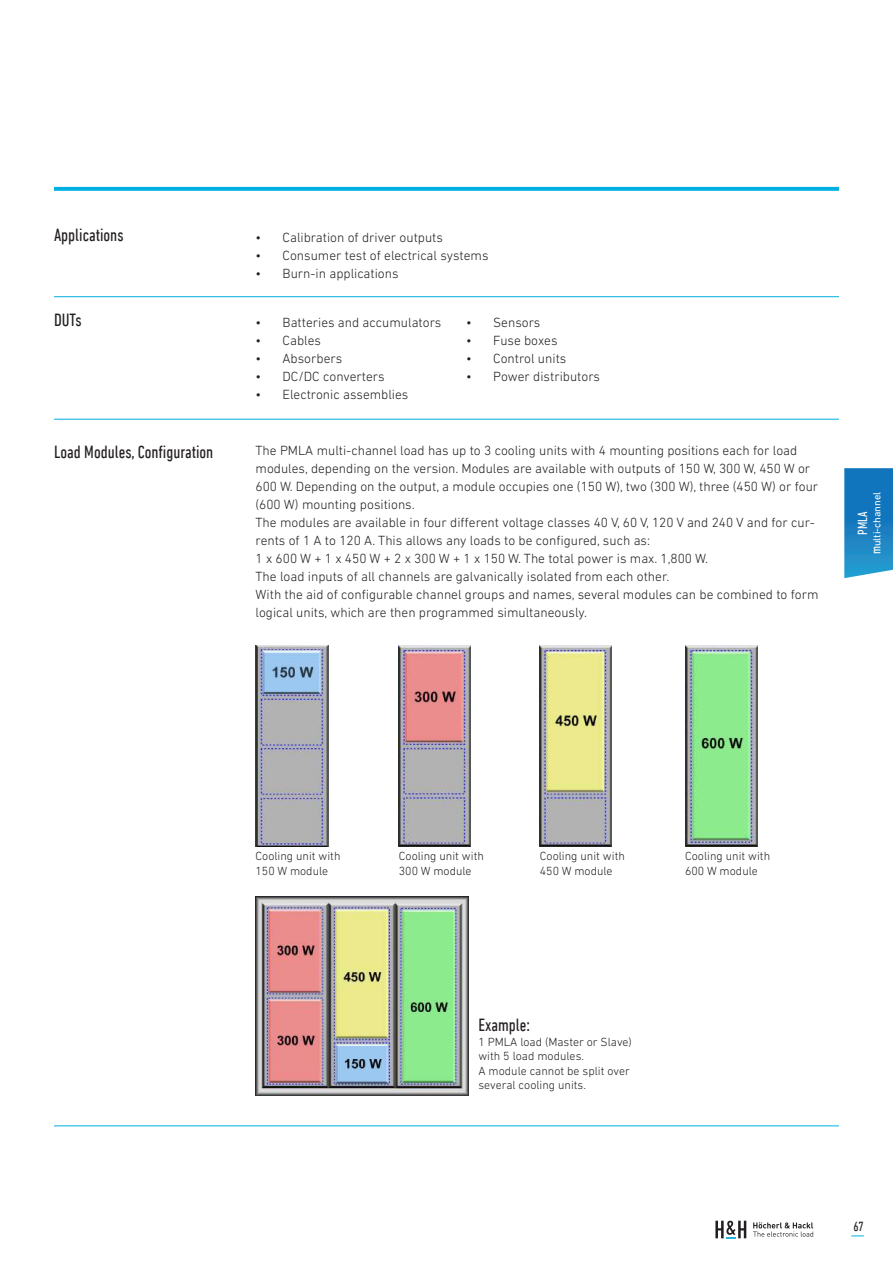
<style>
.page{position:relative;width:893px;height:1263px;background:#fff}
.page>*{position:absolute;margin:0;border:0;box-sizing:border-box;transform-origin:0 0}
.t1{font:condensed 18px "DIN Next LT Pro";color:#231f20}
.t2{font:300 13.5px/18px "DIN Next LT Pro";color:#231f20}
.t3{font:condensed 13.5px "DIN Next LT Pro";color:#fff}
.t4{font:condensed 13.5px "DIN Next LT Pro";color:#231f20}
.t5{font:300 12px/14.4px "DIN Next LT Pro";color:#231f20}
.t6{font:10.5px "DIN Next LT Pro";color:#fff}
.s1{font-stretch:condensed;font-size:13.5px}
</style>
<div class="page">
<svg style="left:851px;top:1235px;width:13px;height:1px"></svg>
<svg style="left:715px;top:1221px;width:31px;height:17px"></svg>
<svg style="left:753px;top:1222px;width:60px;height:15px"></svg>
<svg style="left:54px;top:187px;width:785px;height:4px;background:#0bb3e4"></svg>
<hr style="left:54px;top:419px;width:785px;height:1px;background:#00b0e3">
<hr style="left:54px;top:296px;width:785px;height:1px;background:#00b0e3">
<hr style="left:54px;top:1125px;width:785px;height:1px;background:#00b0e3">
<img style="left:256px;top:645px;width:73px;height:201px">
<img style="left:399px;top:645px;width:72px;height:201px">
<img style="left:540px;top:645px;width:72px;height:201px">
<img style="left:685px;top:645px;width:72px;height:202px">
<img style="left:256px;top:896px;width:212px;height:199px">
<svg style="left:844px;top:468px;width:49px;height:110px;background:#2285c4"></svg>
<h1 class="t1" style="left:54px;top:225px;width:71px">Applications</h1>
<h1 class="t1" style="left:54px;top:310px;width:29px">DUTs</h1>
<p class="t2" style="left:256px;top:228px;width:189px">• Calibration of driver outputs</p>
<p class="t2" style="left:256px;top:246px;width:234px">• Consumer test of electrical systems</p>
<p class="t2" style="left:256px;top:264px;width:145px">• Burn-in applications</p>
<p class="t2" style="left:256px;top:313px;width:187px">• Batteries and accumulators</p>
<p class="t2" style="left:256px;top:331px;width:67px">• Cables</p>
<p class="t2" style="left:256px;top:349px;width:88px">• Absorbers</p>
<p class="t2" style="left:256px;top:367px;width:131px">• DC/DC converters</p>
<p class="t2" style="left:256px;top:385px;width:154px">• Electronic assemblies</p>
<p class="t2" style="left:466px;top:313px;width:76px">• Sensors</p>
<p class="t2" style="left:466px;top:331px;width:93px">• Fuse boxes</p>
<p class="t2" style="left:466px;top:349px;width:102px">• Control units</p>
<p class="t2" style="left:466px;top:367px;width:135px">• Power distributors</p>
<h1 class="t1" style="left:54px;top:442px;width:161px">Load Modules, Configuration</h1>
<p class="t2" style="left:256px;top:441px;width:565px">The PMLA multi-channel load has up to 3 cooling units with 4 mounting positions each for load modules, depending on the version. Modules are available with outputs of 150 W, 300 W, 450 W or 600 W. Depending on the output, a module occupies one (150 W), two (300 W), three (450 W) or four (600 W) mounting positions.<br>The modules are available in four different voltage classes 40 V, 60 V, 120 V and 240 V and for cur&shy;rents of 1 A to 120 A. This allows any loads to be configured, such as:<br>1 x 600 W + 1 x 450 W + 2 x 300 W + 1 x 150 W. The total power is max. 1,800 W.<br>The load inputs of all channels are galvanically isolated from each other.<br>With the aid of configurable channel groups and names, several modules can be combined to form logical units, which are then programmed simultaneously.</p>
<p class="t6" style="left:871px;top:554px;width:64px;rotate:-90deg"><span class="s1">m</span>ulti-channel</p>
<p class="t3" style="left:855px;top:535px;width:25px;rotate:-90deg">PMLA</p>
<p class="t5" style="left:256px;top:849px;width:86px">Cooling unit with<br>150 W module</p>
<p class="t5" style="left:399px;top:849px;width:86px">Cooling unit with<br>300 W module</p>
<p class="t5" style="left:540px;top:849px;width:86px">Cooling unit with<br>450 W module</p>
<p class="t5" style="left:685px;top:849px;width:86px">Cooling unit with<br>600 W module</p>
<h1 class="t1" style="left:478px;top:1015px;width:53px">Example:</h1>
<p class="t5" style="left:478px;top:1034px;width:155px">1 PMLA load (Master or Slave) with 5 load modules.<br>A module cannot be split over several cooling units.</p>
<p class="t4" style="left:853px;top:1218px;width:12px">67</p>
</div>
